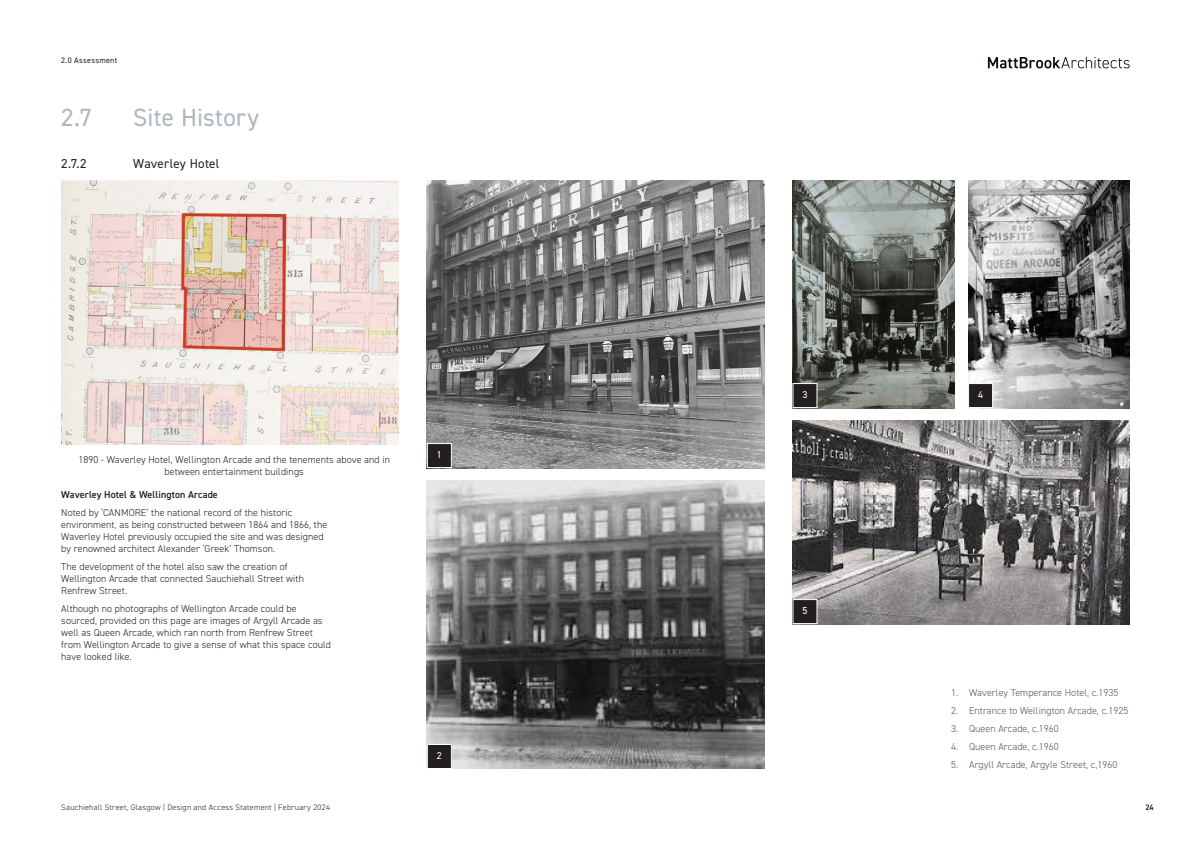
<style>
.page{position:relative;width:1191px;height:842px;background:#fff}
.page>*{position:absolute;margin:0;border:0;box-sizing:border-box;transform-origin:0 0}
.t1{font:25px "DIN2014";letter-spacing:.01em;color:#aeb6bd}
.t2{font:13px "DIN2014";letter-spacing:.01em;color:#231f20}
.t3{font:300 10px/12px "DIN2014";letter-spacing:.01em;color:#231f20}
.t4{font:300 10px "DIN2014";letter-spacing:.01em;color:#4d575f}
.t5{font:600 10px "DIN2014";letter-spacing:.01em;color:#231f20}
.t6{font:10px "DIN2014";color:#fff}
.t7{font:300 8px "DIN2014";letter-spacing:.035em;color:#231f20}
.t8{font:8px "DIN2014";letter-spacing:.035em;color:#231f20}
.t9{font:600 8px "DIN2014";color:#231f20}
</style>
<div class="page">
<img style="left:427px;top:480px;width:337px;height:288px">
<img style="left:792px;top:180px;width:162px;height:228px">
<img style="left:61px;top:180px;width:337px;height:264px">
<img style="left:427px;top:180px;width:337px;height:288px">
<img style="left:968px;top:180px;width:161px;height:228px">
<img style="left:792px;top:420px;width:337px;height:204px">
<div style="left:793px;top:600px;width:24px;height:24px;background:#231f20"></div>
<div style="left:792px;top:599px;width:25px;height:25px;border:1px solid #fff"></div>
<div style="left:968px;top:384px;width:24px;height:24px;background:#231f20"></div>
<div style="left:968px;top:383px;width:25px;height:25px;border:1px solid #fff"></div>
<div style="left:793px;top:384px;width:24px;height:24px;background:#231f20"></div>
<div style="left:792px;top:383px;width:25px;height:25px;border:1px solid #fff"></div>
<div style="left:427px;top:444px;width:24px;height:24px;background:#231f20"></div>
<div style="left:427px;top:443px;width:25px;height:25px;border:1px solid #fff"></div>
<div style="left:427px;top:744px;width:24px;height:24px;background:#231f20"></div>
<div style="left:427px;top:744px;width:25px;height:25px;border:1px solid #fff"></div>
<svg style="left:988px;top:57px;width:141px;height:11px"></svg>
<p class="t8" style="left:61px;top:55px;width:57px">2.0 Assessment</p>
<h1 class="t1" style="left:61px;top:102px;width:32px">2.7</h1>
<h1 class="t1" style="left:133px;top:102px;width:127px">Site History</h1>
<h2 class="t2" style="left:61px;top:155px;width:27px">2.7.2</h2>
<h2 class="t2" style="left:133px;top:155px;width:87px">Waverley Hotel</h2>
<p class="t6" style="left:802px;top:389px;width:6px">3</p>
<p class="t6" style="left:978px;top:389px;width:6px">4</p>
<p class="t6" style="left:437px;top:449px;width:6px">1</p>
<p class="t3" style="left:78px;top:454px;width:313px;text-align:center">1890 - Waverley Hotel, Wellington Arcade and the tenements above and in between entertainment buildings</p>
<p class="t5" style="left:61px;top:488px;width:158px">Waverley Hotel &amp; Wellington Arcade</p>
<p class="t3" style="left:61px;top:506px;width:267px">Noted by ‘CANMORE’ the national record of the historic environment, as being constructed between 1864 and 1866, the Waverley Hotel previously occupied the site and was designed by renowned architect Alexander ‘Greek’ Thomson.</p>
<p class="t3" style="left:61px;top:560px;width:244px">The development of the hotel also saw the creation of<br>Wellington Arcade that connected Sauchiehall Street with<br>Renfrew Street.</p>
<p class="t3" style="left:61px;top:602px;width:271px">Although no photographs of Wellington Arcade could be sourced, provided on this page are images of Argyll Arcade as well as Queen Arcade, which ran north from Renfrew Street from Wellington Arcade to give a sense of what this space could have looked like.</p>
<p class="t6" style="left:802px;top:605px;width:6px">5</p>
<p class="t6" style="left:437px;top:750px;width:6px">2</p>
<p class="t4" style="left:951px;top:687px;width:169px">1. Waverley Temperance Hotel, c.1935</p>
<p class="t4" style="left:951px;top:705px;width:179px">2. Entrance to Wellington Arcade, c.1925</p>
<p class="t4" style="left:951px;top:723px;width:109px">3. Queen Arcade, c.1960</p>
<p class="t4" style="left:951px;top:741px;width:109px">4. Queen Arcade, c.1960</p>
<p class="t4" style="left:951px;top:759px;width:168px">5. Argyll Arcade, Argyle Street, c,1960</p>
<p class="t7" style="left:61px;top:802px;width:270px">Sauchiehall Street, Glasgow | Design and Access Statement | February 2024</p>
<p class="t9" style="left:1145px;top:802px;width:10px">24</p>
</div>
